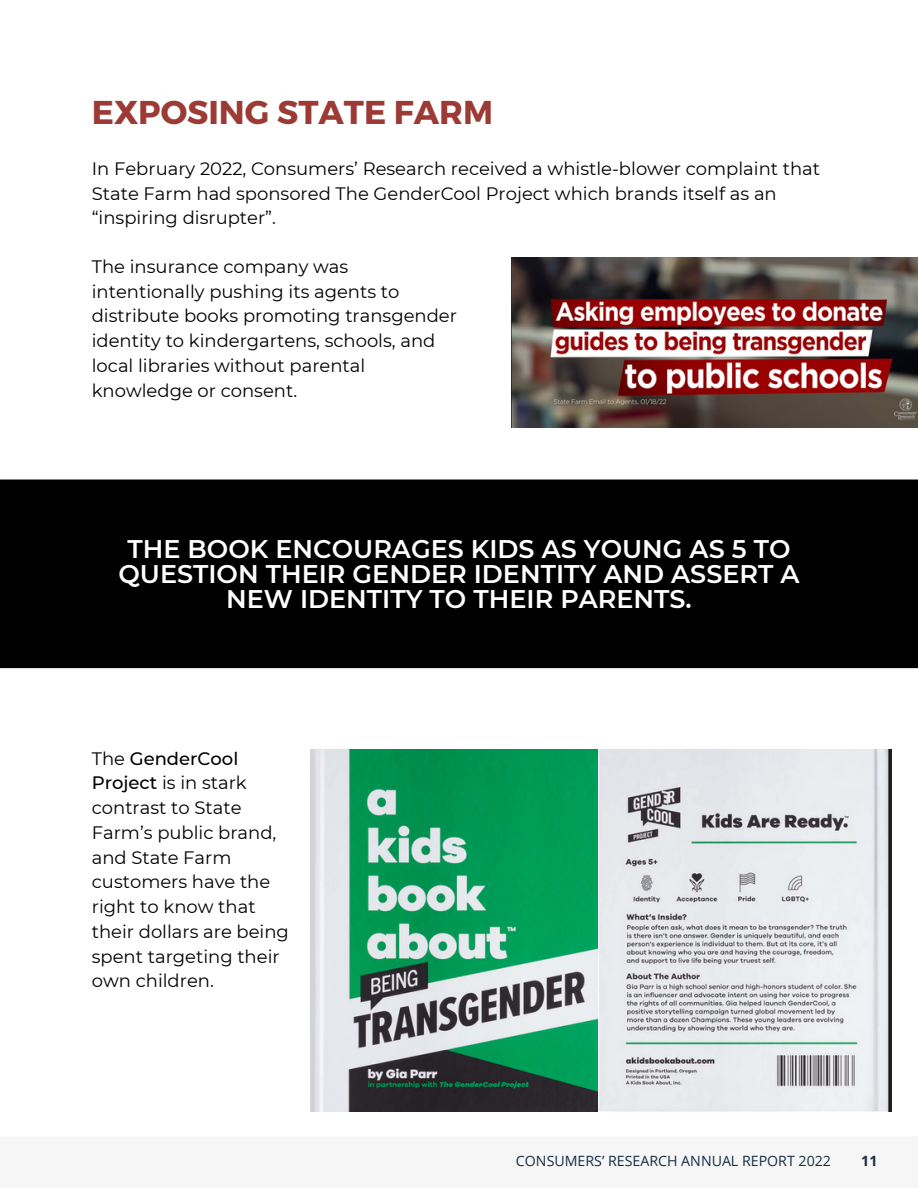
<style>
.page{position:relative;width:918px;height:1188px;background:#fff}
.page>*{position:absolute;margin:0;border:0;box-sizing:border-box;transform-origin:0 0}
.t1{font:700 33px "Montserrat";color:#9c3b35}
.t2{font:600 25.5px/24.8px "Montserrat";color:#fff;text-align:center}
.t3{font:18px/24.8px "Montserrat";color:#000}
.t4{font:14.25px "Open Sans";color:#172d45}
.t5{font:700 14.25px "Open Sans";color:#172d45}
.s1{font-weight:500}
</style>
<div class="page">
<img style="left:311px;top:750px;width:581px;height:361px">
<div style="left:0;top:480px;width:918px;height:188px;background:#000"></div>
<img style="left:511px;top:258px;width:407px;height:169px">
<h1 class="t1" style="left:92px;top:91px;width:403px">EXPOSING STATE FARM</h1>
<p class="t3" style="left:92px;top:156px;width:730px">In February 2022, Consumers’ Research received a whistle-blower complaint that<br>State Farm had sponsored The GenderCool Project which brands itself as an “inspiring disrupter”.</p>
<p class="t3" style="left:92px;top:254px;width:367px">The insurance company was intentionally pushing its agents to distribute books promoting transgender identity to kindergartens, schools, and local libraries without parental knowledge or consent.</p>
<h2 class="t2" style="left:118px;top:537px;width:683px">THE BOOK ENCOURAGES KIDS AS YOUNG AS 5 TO<br>QUESTION THEIR GENDER IDENTITY AND ASSERT A<br>NEW IDENTITY TO THEIR PARENTS.</h2>
<p class="t3" style="left:92px;top:746px;width:199px">The <span class="s1">GenderCool<br>Project</span> is in stark contrast to State<br>Farm’s public brand, and State Farm customers have the right to know that their dollars are being spent targeting their own children.</p>
<p class="t4" style="left:516px;top:1150px;width:317px">CONSUMERS’ RESEARCH ANNUAL REPORT 2022</p>
<p class="t5" style="left:861px;top:1150px;width:18px">11</p>
</div>
